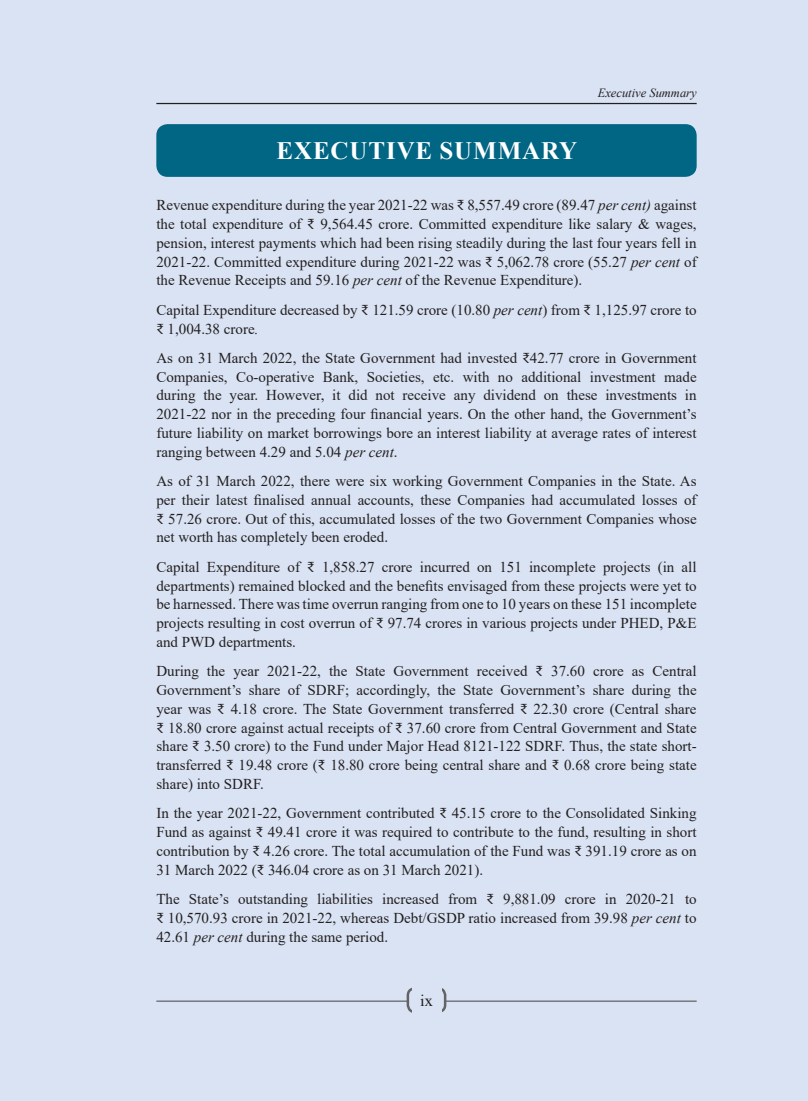
<style>
.page{position:relative;width:808px;height:1101px;background:#fff}
.page>*{position:absolute;margin:0;border:0;box-sizing:border-box;transform-origin:0 0}
.t1{font:700 25px "Times New Roman";color:#fff}
.t2{font:16.25px "Times New Roman";color:#231f20}
.Body{font:15px/18.8px "Times New Roman";color:#231f20;text-align:justify}
.t3{font:italic 12.5px "Times New Roman";color:#231f20}
.s1{font-style:italic}
</style>
<div class="page">
<div style="left:0;top:0;width:21px;height:1100px;background:#d9e3f3"></div>
<div style="left:21px;top:0;width:787px;height:1100px;background:#d9e3f3"></div>
<div style="left:156px;top:124px;width:540px;height:53px;background:#016584;border-radius:11px"></div>
<hr style="left:156px;top:103px;width:540px;height:1px;background:#231f20">
<hr style="left:156px;top:1000px;width:540px;height:1px;background:#636366">
<svg style="left:408px;top:987px;width:37px;height:24px"></svg>
<div style="left:406px;top:986px;width:40px;height:26px;border:2px solid #636366;border-radius:7px"></div>
<div style="left:412px;top:981px;width:29px;height:37px;background:#d9e3f3"></div>
<h1 class="t1" style="left:276px;top:133px;width:19px">EXECUTIVE</h1>
<h1 class="t1" style="left:439px;top:133px;width:21px">SUMMARY</h1>
<p class="t3" style="left:597px;top:84px;width:100px">Executive Summary</p>
<p class="Body" style="left:156px;top:195px;width:542px">Revenue expenditure during the year 2021-22 was ₹ 8,557.49 crore (89.47 <span class="s1">per cent)</span> against the total expenditure of ₹ 9,564.45 crore. Committed expenditure like salary &amp; wages, pension, interest payments which had been rising steadily during the last four years fell in 2021-22. Committed expenditure during 2021-22 was ₹ 5,062.78 crore (55.27 <span class="s1">per cent</span> of the Revenue Receipts and 59.16 <span class="s1">per cent</span> of the Revenue Expenditure).</p>
<p class="Body" style="left:156px;top:300px;width:542px">Capital Expenditure decreased by ₹ 121.59 crore (10.80 <span class="s1">per cent</span>) from ₹ 1,125.97 crore to ₹ 1,004.38 crore<span class="s1">.</span></p>
<p class="Body" style="left:156px;top:348px;width:542px">As on 31 March 2022, the State Government had invested ₹42.77 crore in Government Companies, Co-operative Bank, Societies, etc. with no additional investment made during the year. However, it did not receive any dividend on these investments in 2021-22 nor in the preceding four financial years. On the other hand, the Government’s future liability on market borrowings bore an interest liability at average rates of interest ranging between 4.29 and 5.04 <span class="s1">per cent</span>.</p>
<p class="Body" style="left:156px;top:471px;width:542px">As of 31 March 2022, there were six working Government Companies in the State. As per their latest finalised annual accounts, these Companies had accumulated losses of ₹ 57.26 crore. Out of this, accumulated losses of the two Government Companies whose net worth has completely been eroded.</p>
<p class="Body" style="left:156px;top:557px;width:542px">Capital Expenditure of ₹ 1,858.27 crore incurred on 151 incomplete projects (in all departments) remained blocked and the benefits envisaged from these projects were yet to be harnessed. There was time overrun ranging from one to 10 years on these 151 incomplete projects resulting in cost overrun of ₹ 97.74 crores in various projects under PHED, P&amp;E and PWD departments.</p>
<p class="Body" style="left:156px;top:661px;width:542px">During the year 2021-22, the State Government received ₹ 37.60 crore as Central Government’s share of SDRF; accordingly, the State Government’s share during the year was ₹ 4.18 crore. The State Government transferred ₹ 22.30 crore (Central share ₹ 18.80 crore against actual receipts of ₹ 37.60 crore from Central Government and State share ₹ 3.50 crore) to the Fund under Major Head 8121-122 SDRF. Thus, the state short&shy;transferred ₹ 19.48 crore (₹ 18.80 crore being central share and ₹ 0.68 crore being state share) into SDRF.</p>
<p class="Body" style="left:156px;top:803px;width:542px">In the year 2021-22, Government contributed ₹ 45.15 crore to the Consolidated Sinking Fund as against ₹ 49.41 crore it was required to contribute to the fund, resulting in short contribution by ₹ 4.26 crore. The total accumulation of the Fund was ₹ 391.19 crore as on 31 March 2022 (₹ 346.04 crore as on 31 March 2021).</p>
<p class="Body" style="left:156px;top:888px;width:542px">The State’s outstanding liabilities increased from ₹ 9,881.09 crore in 2020-21 to ₹ 10,570.93 crore in 2021-22, whereas Debt/GSDP ratio increased from 39.98 <span class="s1">per cent</span> to 42.61 <span class="s1">per cent</span> during the same period.</p>
<p class="t2" style="left:420px;top:988px;width:14px">ix</p>
</div>
